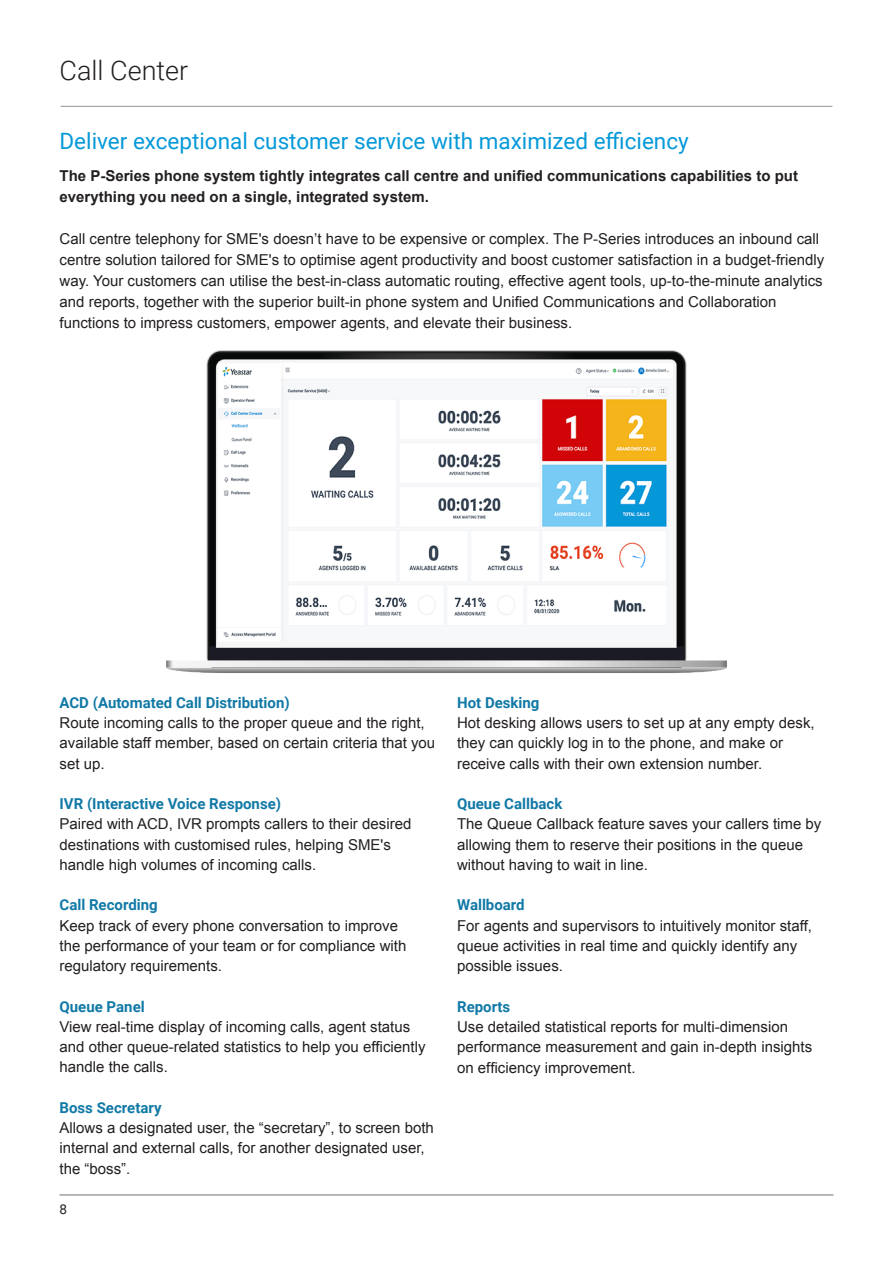
<style>
.page{position:relative;width:893px;height:1263px;background:#fff}
.page>*{position:absolute;margin:0;border:0;box-sizing:border-box;transform-origin:0 0}
.t1{font:300 27px "Roboto";color:#231f20}
.t2{font:22.5px "Roboto";color:#0599d9}
.t3{font:15px/20.2px "Arial";color:#231f20}
.t4{font:700 15px/21px "Arial";color:#231f20}
.t5{font:700 15px "Roboto";color:#1179a6}
.t6{font:13.5px "Roboto";color:#231f20}
</style>
<div class="page">
<hr style="left:60px;top:1195px;width:773px;height:1px;background:#6c6d70">
<img style="left:166px;top:350px;width:561px;height:323px">
<hr style="left:61px;top:106px;width:771px;height:1px;background:#939598">
<p class="t1" style="left:60px;top:51px;width:130px">Call Center</p>
<p class="t2" style="left:60px;top:125px;width:631px">Deliver exceptional customer service with maximized efficiency</p>
<p class="t4" style="left:60px;top:166px;width:740px">The P-Series phone system tightly integrates call centre and unified communications capabilities to put everything you need on a single, integrated system.</p>
<p class="t3" style="left:60px;top:229px;width:766px;line-height:21px">Call centre telephony for SME's doesn’t have to be expensive or complex. The P-Series introduces an inbound call centre solution tailored for SME's to optimise agent productivity and boost customer satisfaction in a budget-friendly way. Your customers can utilise the best-in-class automatic routing, effective agent tools, up-to-the-minute analytics and reports, together with the superior built-in phone system and Unified Communications and Collaboration functions to impress customers, empower agents, and elevate their business.</p>
<p class="t5" style="left:60px;top:692px;width:232px">ACD (Automated Call Distribution)</p>
<p class="t3" style="left:60px;top:713px;width:377px">Route incoming calls to the proper queue and the right, available staff member, based on certain criteria that you set up.</p>
<p class="t5" style="left:60px;top:793px;width:223px">IVR (Interactive Voice Response)</p>
<p class="t3" style="left:60px;top:814px;width:353px">Paired with ACD, IVR prompts callers to their desired destinations with customised rules, helping SME's handle high volumes of incoming calls.</p>
<p class="t5" style="left:60px;top:894px;width:100px">Call Recording</p>
<p class="t3" style="left:60px;top:915px;width:348px">Keep track of every phone conversation to improve the performance of your team or for compliance with regulatory requirements.</p>
<p class="t5" style="left:60px;top:996px;width:87px">Queue Panel</p>
<p class="t3" style="left:60px;top:1016px;width:368px">View real-time display of incoming calls, agent status and other queue-related statistics to help you efficiently handle the calls.</p>
<p class="t5" style="left:60px;top:1097px;width:104px">Boss Secretary</p>
<p class="t3" style="left:60px;top:1118px;width:376px">Allows a designated user, the “secretary”, to screen both internal and external calls, for another designated user, the “boss”.</p>
<p class="t6" style="left:60px;top:1199px;width:9px">8</p>
<p class="t5" style="left:457px;top:692px;width:84px">Hot Desking</p>
<p class="t3" style="left:457px;top:713px;width:359px">Hot desking allows users to set up at any empty desk, they can quickly log in to the phone, and make or receive calls with their own extension number.</p>
<p class="t5" style="left:457px;top:793px;width:107px">Queue Callback</p>
<p class="t3" style="left:457px;top:814px;width:366px">The Queue Callback feature saves your callers time by allowing them to reserve their positions in the queue without having to wait in line.</p>
<p class="t5" style="left:457px;top:894px;width:69px">Wallboard</p>
<p class="t3" style="left:457px;top:915px;width:356px">For agents and supervisors to intuitively monitor staff, queue activities in real time and quickly identify any possible issues.</p>
<p class="t5" style="left:457px;top:996px;width:55px">Reports</p>
<p class="t3" style="left:457px;top:1016px;width:357px">Use detailed statistical reports for multi-dimension performance measurement and gain in-depth insights on efficiency improvement.</p>
</div>
